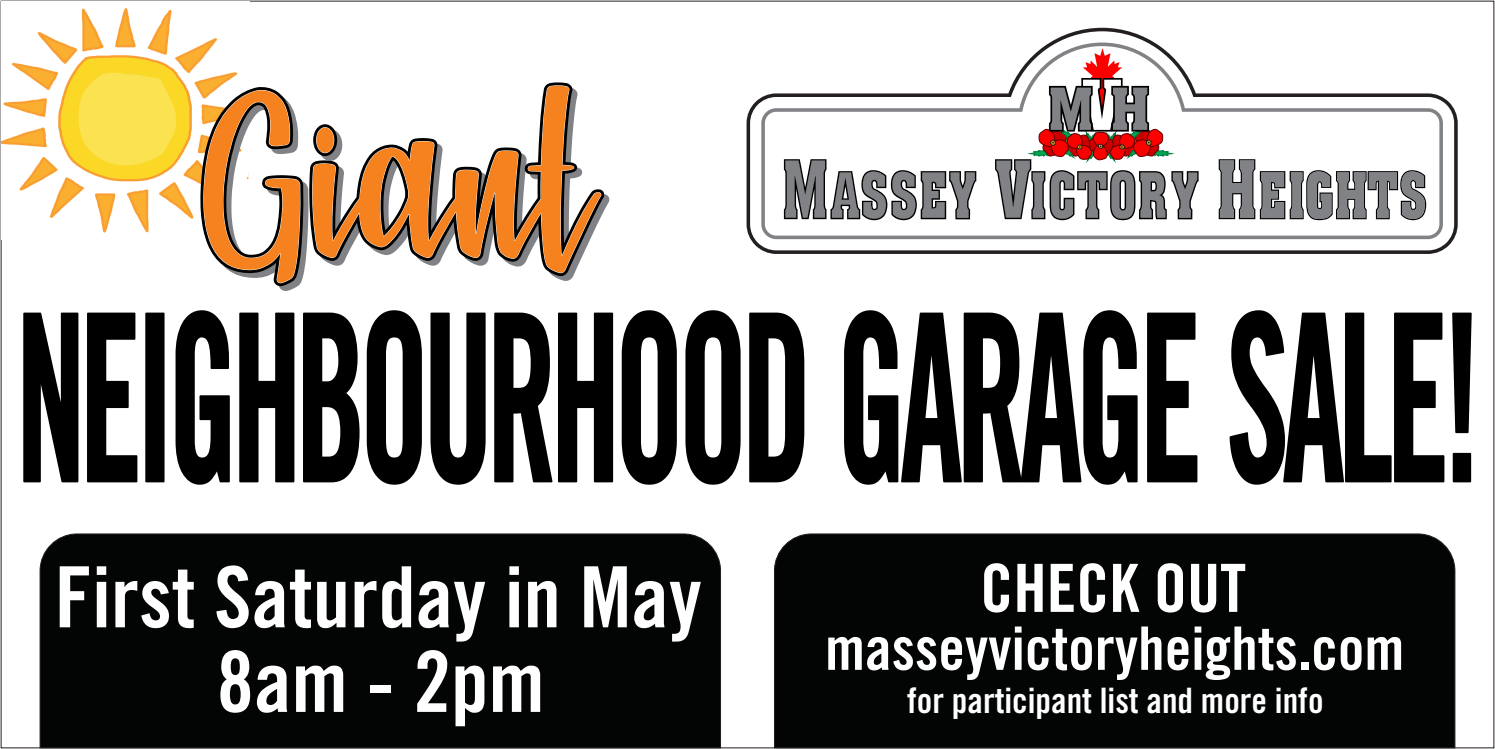
<style>
.page{position:relative;width:1495px;height:749px;background:#fff}
.page>*{position:absolute;margin:0;border:0;box-sizing:border-box;transform-origin:0 0}
.t1{font:84.44px/84.5px "Trade Gothic LT Bold Cond Twenty";color:#fff;text-align:center}
.t2{font:66.5px "Trade Gothic LT Bold Cond Twenty";color:#fff}
.t3{font:59.94px "Trade Gothic LT Bold Cond Twenty";color:#fff}
.t4{font:35px "Trade Gothic LT Bold Cond Twenty";color:#fff}
</style>
<div class="page">
<img style="left:1px;top:8px;width:237px;height:225px">
<svg style="left:746px;top:28px;width:711px;height:226px"></svg>
<svg style="left:761px;top:43px;width:681px;height:196px"></svg>
<svg style="left:200px;top:82px;width:404px;height:204px"></svg>
<svg style="left:204px;top:86px;width:397px;height:197px"></svg>
<div style="left:40px;top:533px;width:681px;height:214px;background:#030505"></div>
<div style="left:774px;top:533px;width:681px;height:214px;background:#030505"></div>
<svg style="left:23px;top:310px;width:1448px;height:174px;fill:#000"></svg>
<h1 class="t1" style="left:55px;top:561px;width:648px">First Saturday in May<br>8am - 2pm</h1>
<h2 class="t2" style="left:980px;top:563px;width:267px">CHECK OUT</h2>
<h3 class="t3" style="left:825px;top:626px;width:581px">masseyvictoryheights.com</h3>
<p class="t4" style="left:907px;top:687px;width:418px">for participant list and more info</p>
</div>
